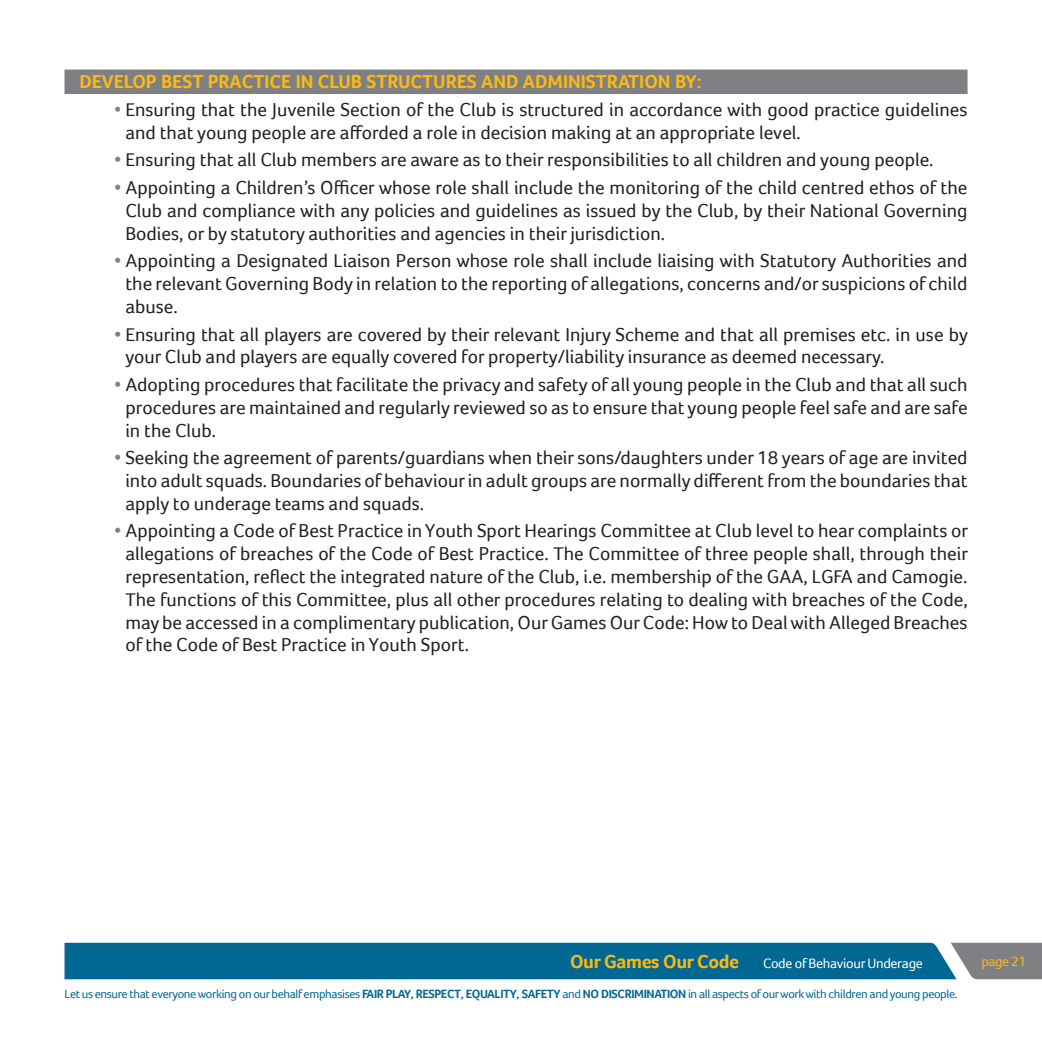
<style>
.page{position:relative;width:1042px;height:1042px;background:#fff}
.page>*{position:absolute;margin:0;border:0;box-sizing:border-box;transform-origin:0 0}
.t1{font:19.25px/22.8px "Foco";color:#231f20;text-align:justify}
.t2{font:700 19.25px "Foco";color:#fdb913}
.t3{font:14px "Foco";letter-spacing:-.02em;color:#fff}
.t4{font:14px "Foco";letter-spacing:-.03em;color:#fdb913}
.t5{font:12.25px "Foco";letter-spacing:-.03em;color:#006892}
.s1{color:#7e8083}
.s2{font-weight:700;font-size:19.25px;color:#fdb913}
.s3{font-weight:700}
</style>
<div class="page">
<svg style="left:64px;top:943px;width:978px;height:36px;background:#0e6c92"></svg>
<div style="left:64px;top:70px;width:903px;height:24px;background:#7e8083"></div>
<p class="t2" style="left:79px;top:70px;width:623px">DEVELOP BEST PRACTICE IN CLUB STRUCTURES AND ADMINISTRATION BY:</p>
<p class="t1" style="left:125px;top:98px;width:843px;text-indent:-11px"><span class="s1">•</span> Ensuring that the Juvenile Section of the Club is structured in accordance with good practice guidelines and that young people are afforded a role in decision making at an appropriate level.</p>
<p class="t1" style="left:114px;top:148px;width:821px"><span class="s1">•</span> Ensuring that all Club members are aware as to their responsibilities to all children and young people.</p>
<p class="t1" style="left:125px;top:176px;width:844px;text-indent:-11px"><span class="s1">•</span> Appointing a Children’s Officer whose role shall include the monitoring of the child centred ethos of the Club and compliance with any policies and guidelines as issued by the Club, by their National Governing Bodies, or by statutory authorities and agencies in their jurisdiction.</p>
<p class="t1" style="left:125px;top:249px;width:844px;text-indent:-11px"><span class="s1">•</span> Appointing a Designated Liaison Person whose role shall include liaising with Statutory Authorities and the relevant Governing Body in relation to the reporting of allegations, concerns and/or suspicions of child abuse.</p>
<p class="t1" style="left:125px;top:322px;width:844px;text-indent:-11px"><span class="s1">•</span> Ensuring that all players are covered by their relevant Injury Scheme and that all premises etc. in use by your Club and players are equally covered for property/liability insurance as deemed necessary.</p>
<p class="t1" style="left:125px;top:373px;width:844px;text-indent:-11px"><span class="s1">•</span> Adopting procedures that facilitate the privacy and safety of all young people in the Club and that all such procedures are maintained and regularly reviewed so as to ensure that young people feel safe and are safe in the Club.</p>
<p class="t1" style="left:125px;top:446px;width:844px;text-indent:-11px"><span class="s1">•</span> Seeking the agreement of parents/guardians when their sons/daughters under 18 years of age are invited into adult squads. Boundaries of behaviour in adult groups are normally different from the boundaries that apply to underage teams and squads.</p>
<p class="t1" style="left:125px;top:519px;width:844px;text-indent:-11px"><span class="s1">•</span> Appointing a Code of Best Practice in Youth Sport Hearings Committee at Club level to hear complaints or allegations of breaches of the Code of Best Practice. The Committee of three people shall, through their representation, reflect the integrated nature of the Club, i.e. membership of the GAA, LGFA and Camogie.<br>The functions of this Committee, plus all other procedures relating to dealing with breaches of the Code, may be accessed in a complimentary publication, Our Games Our Code: How to Deal with Alleged Breaches of the Code of Best Practice in Youth Sport.</p>
<p class="t3" style="left:570px;top:955px;width:354px"><span class="s2">Our Games Our Code</span> Code of Behaviour Underage</p>
<p class="t4" style="left:981px;top:953px;width:46px">page 21</p>
<p class="t5" style="left:64px;top:987px;width:894px">Let us ensure that everyone working on our behalf emphasises <span class="s3">FAIR PLAY, RESPECT, EQUALITY, SAFETY</span> and <span class="s3">NO DISCRIMINATION</span> in all aspects of our work with children and young people.</p>
</div>
